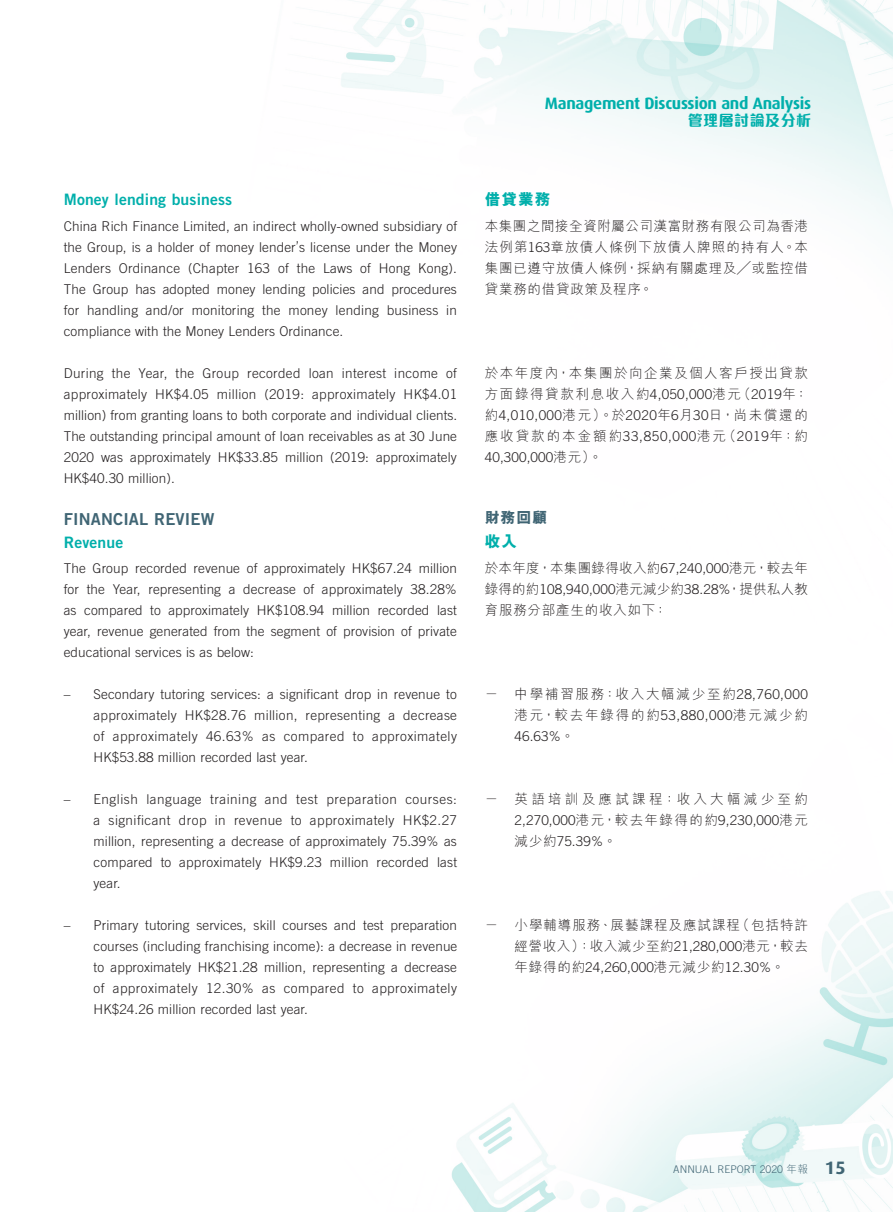
<style>
.page{position:relative;width:893px;height:1212px;background:#fff}
.page>*{position:absolute;margin:0;border:0;box-sizing:border-box;transform-origin:0 0}
.t1{font:700 16.5px "Dax";letter-spacing:-.02em;color:#00afab}
.Heading_1{font:16.5px "Trade Gothic LT Std Bd 2";letter-spacing:.01em;color:#406574}
.Heading_2{font:15.75px "Trade Gothic LT Std Bd 2";letter-spacing:.01em;color:#00afab}
.C_Heading_2{font:800 15.75px "M Hei HK";letter-spacing:.06em;color:#00afab}
.t2{font:800 15px "M Elle HK";letter-spacing:.03em;color:#00afab}
.C_Heading_1{font:800 15px "M Hei HK";color:#406574}
.Body_Text{font:300 13.5px/21px "Trade Gothic LT Std";letter-spacing:.01em;color:#231f20;text-align:justify}
.C_Body_Text{font:300 13.5px/21px "M Hei HK";letter-spacing:.085em;color:#231f20;text-align:justify}
.t3{font:300 10.5px "Trade Gothic LT Std";letter-spacing:.005em;color:#406574}
.s1{font-family:"Trade Gothic LT Std"}
.s2{font-family:"M Hei HK"}
.s3{font-family:"Dax";font-weight:700;font-size:18px}
</style>
<div class="page">
<img style="left:341px;top:0;width:552px;height:1212px">
<p class="Heading_2" style="left:64px;top:190px;width:170px">Money lending business</p>
<p class="Body_Text" style="left:64px;top:215px;width:395px">China Rich Finance Limited, an indirect wholly-owned subsidiary of the Group, is a holder of money lender’s license under the Money Lenders Ordinance (Chapter 163 of the Laws of Hong Kong).<br>The Group has adopted money lending policies and procedures for handling and/or monitoring the money lending business in compliance with the Money Lenders Ordinance.</p>
<p class="Body_Text" style="left:64px;top:362px;width:395px">During the Year, the Group recorded loan interest income of approximately HK$4.05 million (2019: approximately HK$4.01 million) from granting loans to both corporate and individual clients.<br>The outstanding principal amount of loan receivables as at 30 June 2020 was approximately HK$33.85 million (2019: approximately HK$40.30 million).</p>
<p class="Heading_1" style="left:64px;top:509px;width:152px">FINANCIAL REVIEW</p>
<p class="Heading_2" style="left:64px;top:532px;width:61px">Revenue</p>
<p class="Body_Text" style="left:64px;top:557px;width:395px">The Group recorded revenue of approximately HK$67.24 million for the Year, representing a decrease of approximately 38.28% as compared to approximately HK$108.94 million recorded last year, revenue generated from the segment of provision of private educational services is as below:</p>
<p class="Body_Text" style="left:94px;top:683px;width:365px;text-indent:-30px">– Secondary tutoring services: a significant drop in revenue to approximately HK$28.76 million, representing a decrease of approximately 46.63% as compared to approximately HK$53.88 million recorded last year.</p>
<p class="Body_Text" style="left:94px;top:788px;width:365px;text-indent:-30px">– English language training and test preparation courses: a significant drop in revenue to approximately HK$2.27 million, representing a decrease of approximately 75.39% as compared to approximately HK$9.23 million recorded last year.</p>
<p class="Body_Text" style="left:94px;top:914px;width:365px;text-indent:-30px">– Primary tutoring services, skill courses and test preparation courses (including franchising income): a decrease in revenue to approximately HK$21.28 million, representing a decrease of approximately 12.30% as compared to approximately HK$24.26 million recorded last year.</p>
<p class="t1" style="left:545px;top:94px;width:268px">Management Discussion and Analysis</p>
<p class="t2" style="left:688px;top:113px;width:125px">管理層討論及分析</p>
<p class="C_Heading_2" style="left:485px;top:192px;width:67px">借貸業務</p>
<p class="C_Body_Text" style="left:485px;top:215px;width:325px">本集團之間接全資附屬公司漢富財務有限公司為香港法例第<span class="s1">163</span>章放債人條例下放債人牌照的持有人。本集團已遵守放債人條例，採納有關處理及╱或監控借貸業務的借貸政策及程序。</p>
<p class="C_Body_Text" style="left:485px;top:362px;width:325px">於本年度內，本集團於向企業及個人客戶授出貸款方面錄得貸款利息收入約<span class="s1">4,050,000</span>港元（<span class="s1">2019</span>年：約<span class="s1">4,010,000</span>港元）。於<span class="s1">2020</span>年<span class="s1">6</span>月<span class="s1">30</span>日，尚未償還的應收貸款的本金額約<span class="s1">33,850,000</span>港元（<span class="s1">2019</span>年：約<span class="s1">40,300,000</span>港元）。</p>
<p class="C_Heading_1" style="left:485px;top:510px;width:64px">財務回顧</p>
<p class="C_Heading_2" style="left:485px;top:534px;width:34px">收入</p>
<p class="C_Body_Text" style="left:485px;top:557px;width:325px">於本年度，本集團錄得收入約<span class="s1">67,240,000</span>港元，較去年錄得的約<span class="s1">108,940,000</span>港元減少約<span class="s1">38.28%</span>，提供私人教育服務分部產生的收入如下：</p>
<p class="C_Body_Text" style="left:514px;top:683px;width:295px;text-indent:-30px">－ 中學補習服務：收入大幅減少至約<span class="s1">28,760,000</span>港元，較去年錄得的約<span class="s1">53,880,000</span>港元減少約<span class="s1">46.63%</span>。</p>
<p class="C_Body_Text" style="left:514px;top:788px;width:295px;text-indent:-30px">－ 英語培訓及應試課程：收入大幅減少至約<span class="s1">2,270,000</span>港元，較去年錄得的約<span class="s1">9,230,000</span>港元減少約<span class="s1">75.39%</span>。</p>
<p class="C_Body_Text" style="left:514px;top:914px;width:295px;text-indent:-30px">－ 小學輔導服務、展藝課程及應試課程（包括特許經營收入）：收入減少至約<span class="s1">21,280,000</span>港元，較去年錄得的約<span class="s1">24,260,000</span>港元減少約<span class="s1">12.30%</span>。</p>
<p class="t3" style="left:673px;top:1163px;width:174px">ANNUAL REPORT 2020 <span class="s2">年報</span> <span class="s3">15</span></p>
</div>
